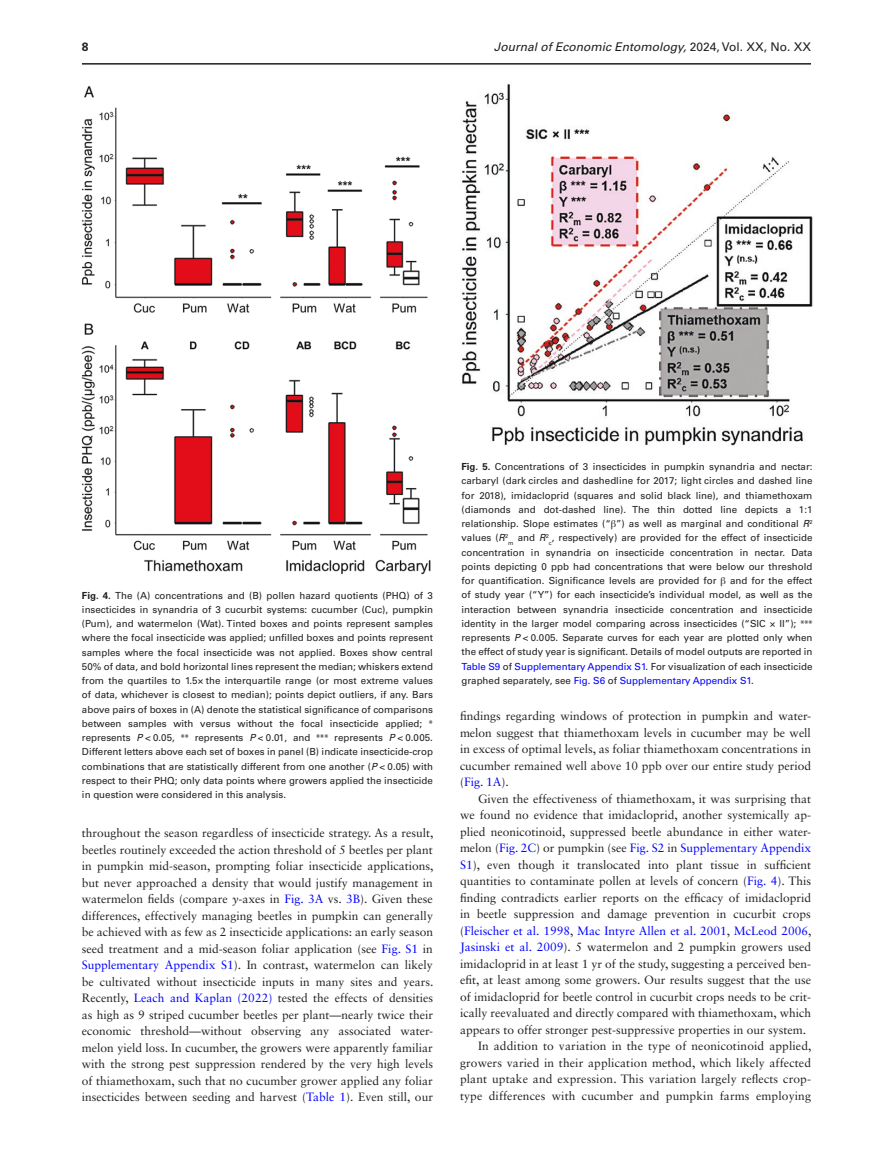
<style>
.page{position:relative;width:893px;height:1174px;background:#fff}
.page>*{position:absolute;margin:0;border:0;box-sizing:border-box;transform-origin:0 0}
.TextInd{font:12px/16.5px "Sabon LT Std";color:#231f20;text-align:justify}
.t1{font:italic 12px "Univers LT Std";color:#231f20}
.t2{font:700 12px "Univers LT Std";color:#231f20}
.FigCapt{font:9.75px/14.2px "Univers LT Std";color:#231f20;text-align:justify}
.s1{font-style:normal}
.s2{font-weight:700}
.s3{font-family:"Myriad Pro"}
.s4{font-style:italic}
.s5{color:#00f}
.s6{font-family:"Gandhari Unicode"}
</style>
<div class="page">
<hr style="left:82px;top:63px;width:729px;height:2px;background:#1d1e1f">
<img style="left:81px;top:86px;width:350px;height:489px">
<img style="left:462px;top:84px;width:351px;height:362px">
<p class="t2" style="left:82px;top:40px;width:8px">8</p>
<p class="t1" style="left:494px;top:40px;width:319px">Journal of Economic Entomology, <span class="s1">2024, Vol. XX, No. XX</span></p>
<p class="FigCapt" style="left:82px;top:588px;width:353px"><span class="s2">Fig. 4.</span> The (A) concentrations and (B) pollen hazard quotients (PHQ) of 3 insecticides in synandria of 3 cucurbit systems: cucumber (Cuc), pumpkin (Pum), and watermelon (Wat). Tinted boxes and points represent samples where the focal insecticide was applied; unfilled boxes and points represent samples where the focal insecticide was not applied. Boxes show central 50% of data, and bold horizontal lines represent the median; whiskers extend from the quartiles to 1.5× the interquartile range (or most extreme values of data, whichever is closest to median); points depict outliers, if any. Bars above pairs of boxes in (A) denote the statistical significance of comparisons between samples with versus without the focal insecticide applied; <span class="s3">* </span>represents <span class="s4">P</span> &lt; 0.05, <span class="s3">**</span> represents <span class="s4">P</span> &lt; 0.01, and <span class="s3">***</span> represents <span class="s4">P</span> &lt; 0.005.<br>Different letters above each set of boxes in panel (B) indicate insecticide-crop combinations that are statistically different from one another (<span class="s4">P</span> &lt; 0.05) with respect to their PHQ; only data points where growers applied the insecticide in question were considered in this analysis.</p>
<p class="TextInd" style="left:82px;top:824px;width:353px">throughout the season regardless of insecticide strategy. As a result, beetles routinely exceeded the action threshold of 5 beetles per plant in pumpkin mid-season, prompting foliar insecticide applications, but never approached a density that would justify management in watermelon fields (compare <span class="s4">y</span>-axes in <span class="s5">Fig. 3A</span> vs. <span class="s5">3B</span>). Given these differences, effectively managing beetles in pumpkin can generally be achieved with as few as 2 insecticide applications: an early season seed treatment and a mid-season foliar application (see <span class="s5">Fig. S1</span> in <span class="s5">Supplementary Appendix S1</span>). In contrast, watermelon can likely be cultivated without insecticide inputs in many sites and years.<br>Recently, <span class="s5">Leach and Kaplan (2022)</span> tested the effects of densities as high as 9 striped cucumber beetles per plant—nearly twice their economic threshold—without observing any associated water&shy;melon yield loss. In cucumber, the growers were apparently familiar with the strong pest suppression rendered by the very high levels of thiamethoxam, such that no cucumber grower applied any foliar insecticides between seeding and harvest (<span class="s5">Table 1</span>). Even still, our</p>
<p class="FigCapt" style="left:461px;top:459px;width:353px"><span class="s2">Fig. 5.</span> Concentrations of 3 insecticides in pumpkin synandria and nectar: carbaryl (dark circles and dashedline for 2017; light circles and dashed line for 2018), imidacloprid (squares and solid black line), and thiamethoxam (diamonds and dot-dashed line). The thin dotted line depicts a 1:1 relationship. Slope estimates (“<span class="s6">β</span>”) as well as marginal and conditional <span class="s4">R</span><sup>2 </sup>values (<span class="s4">R</span><sup>2</sup><sub>m</sub> and <span class="s4">R</span><sup>2</sup><sub>c</sub>, respectively) are provided for the effect of insecticide concentration in synandria on insecticide concentration in nectar. Data points depicting 0 ppb had concentrations that were below our threshold for quantification. Significance levels are provided for <span class="s6">β</span> and for the effect of study year (“Y”) for each insecticide’s individual model, as well as the interaction between synandria insecticide concentration and insecticide identity in the larger model comparing across insecticides (“SIC × II”); <span class="s3">*** </span>represents <span class="s4">P</span> &lt; 0.005. Separate curves for each year are plotted only when the effect of study year is significant. Details of model outputs are reported in <span class="s5">Table S9</span> of <span class="s5">Supplementary Appendix S1</span>. For visualization of each insecticide graphed separately, see <span class="s5">Fig. S6</span> of <span class="s5">Supplementary Appendix S1</span>.</p>
<p class="TextInd" style="left:460px;top:707px;width:353px">findings regarding windows of protection in pumpkin and water&shy;melon suggest that thiamethoxam levels in cucumber may be well in excess of optimal levels, as foliar thiamethoxam concentrations in cucumber remained well above 10 ppb over our entire study period (<span class="s5">Fig. 1A</span>).</p>
<p class="TextInd" style="left:460px;top:790px;width:353px;text-indent:18px">Given the effectiveness of thiamethoxam, it was surprising that we found no evidence that imidacloprid, another systemically ap&shy;plied neonicotinoid, suppressed beetle abundance in either water&shy;melon (<span class="s5">Fig. 2C</span>) or pumpkin (see <span class="s5">Fig. S2</span> in <span class="s5">Supplementary Appendix S1</span>), even though it translocated into plant tissue in sufficient quantities to contaminate pollen at levels of concern (<span class="s5">Fig. 4</span>). This finding contradicts earlier reports on the efficacy of imidacloprid in beetle suppression and damage prevention in cucurbit crops (<span class="s5">Fleischer et al. 1998</span>, <span class="s5">Mac Intyre Allen et al. 2001</span>, <span class="s5">McLeod 2006</span>, <span class="s5">Jasinski et al. 2009</span>). 5 watermelon and 2 pumpkin growers used imidacloprid in at least 1 yr of the study, suggesting a perceived ben&shy;efit, at least among some growers. Our results suggest that the use of imidacloprid for beetle control in cucurbit crops needs to be crit&shy;ically reevaluated and directly compared with thiamethoxam, which appears to offer stronger pest-suppressive properties in our system.</p>
<p class="TextInd" style="left:460px;top:1037px;width:353px;text-indent:18px">In addition to variation in the type of neonicotinoid applied, growers varied in their application method, which likely affected plant uptake and expression. This variation largely reflects crop&shy;type differences with cucumber and pumpkin farms employing</p>
</div>
